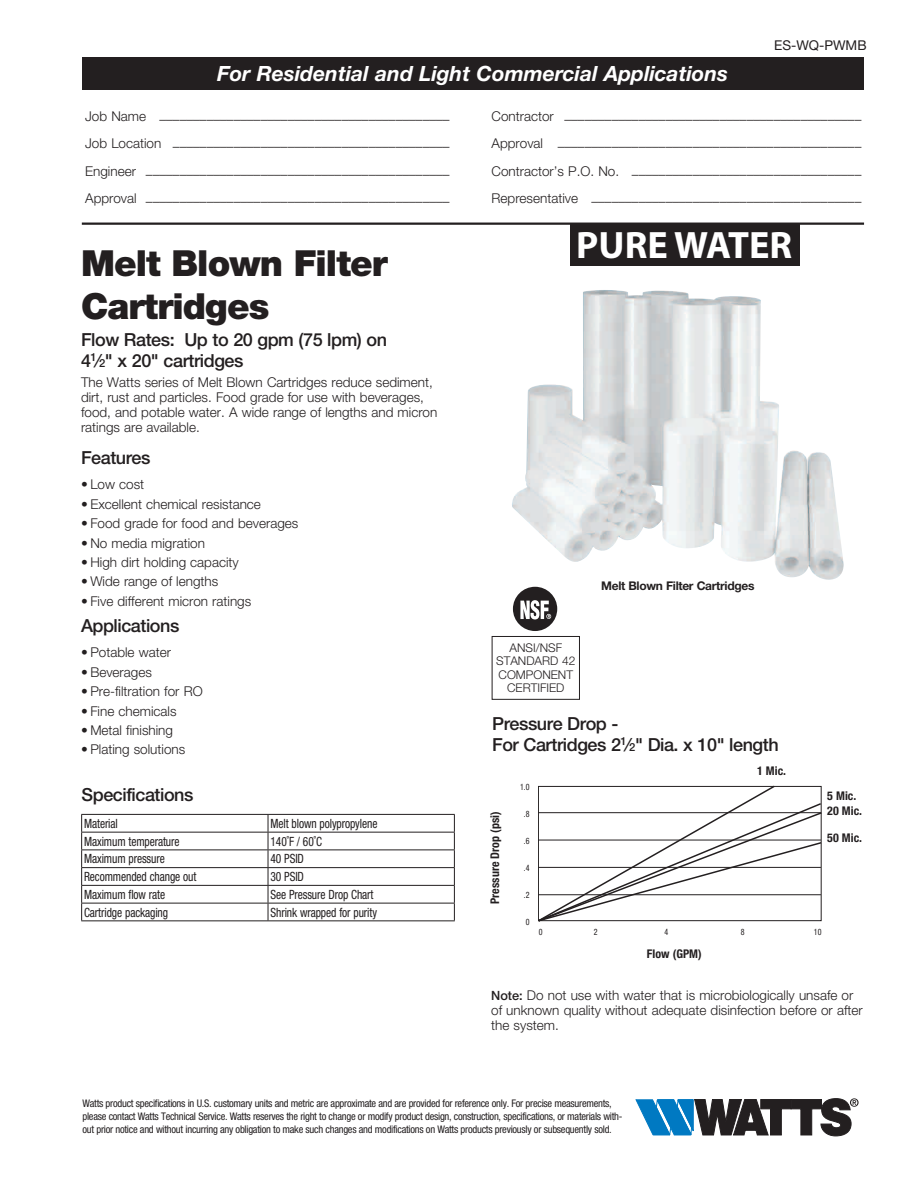
<style>
.page{position:relative;width:918px;height:1188px;background:#fff}
.page>*{position:absolute;margin:0;border:0;box-sizing:border-box;transform-origin:0 0}
.t1{font:700 38.25px "Myriad Pro";color:#fff}
.t2{font:900 36px/43.2px "Helvetica Neue LT Std";letter-spacing:-.025em;color:#231f20}
.t3{font:italic 700 21px "Helvetica Neue LT Std";color:#fff}
.t4{font:500 18px/21px "Helvetica Neue LT Std";letter-spacing:-.025em;color:#231f20}
.t5{font:300 13.5px/15px "Helvetica Neue LT Std";color:#231f20}
.t6{font:13.5px "Helvetica Neue LT Std";color:#231f20}
.t7{font:condensed 12.75px "Helvetica Neue LT Std";letter-spacing:-.01em;color:#231f20;scale:.9 1}
.t8{font:700 condensed 12px/15px "Helvetica Neue LT Std";color:#231f20}
.t9{font:300 12px/13.5px "Helvetica Neue LT Std";color:#231f20;text-align:center}
.t10{font:700 12px "Helvetica Neue LT Std";letter-spacing:-.025em;color:#231f20}
.t11{font:condensed 10.5px/13.2px "Helvetica Neue LT Std";letter-spacing:-.025em;color:#231f20}
.t12{font:condensed 8.7px "Helvetica Neue LT Std";color:#231f20;scale:.9 1}
.s1{font-size:11.1px}
.s2{font-weight:500;font-size:12.75px}
</style>
<div class="page">
<img style="left:512px;top:290px;width:332px;height:290px">
<div style="left:82px;top:57px;width:781px;height:32px;background:#231f20"></div>
<hr style="left:82px;top:223px;width:782px;height:2px;background:#231f20">
<svg style="left:636px;top:1098px;width:223px;height:39px"></svg>
<div style="left:570px;top:223px;width:229px;height:42px;background:#231f20"></div>
<svg style="left:538px;top:785px;width:284px;height:137px"></svg>
<svg style="left:513px;top:587px;width:44px;height:44px"></svg>
<div style="left:492px;top:636px;width:88px;height:64px;border:1px solid #231f20"></div>
<hr style="left:81px;top:814px;width:187px;height:1px;background:#231f20">
<hr style="left:268px;top:814px;width:187px;height:1px;background:#231f20">
<hr style="left:81px;top:832px;width:187px;height:1px;background:#231f20">
<hr style="left:268px;top:832px;width:187px;height:1px;background:#231f20">
<hr style="left:81px;top:850px;width:187px;height:1px;background:#231f20">
<hr style="left:268px;top:850px;width:187px;height:1px;background:#231f20">
<hr style="left:81px;top:867px;width:187px;height:1px;background:#231f20">
<hr style="left:268px;top:867px;width:187px;height:1px;background:#231f20">
<hr style="left:81px;top:885px;width:187px;height:1px;background:#231f20">
<hr style="left:268px;top:885px;width:187px;height:1px;background:#231f20">
<hr style="left:81px;top:903px;width:187px;height:1px;background:#231f20">
<svg style="left:81px;top:815px;width:1px;height:105px"></svg>
<hr style="left:268px;top:903px;width:187px;height:1px;background:#231f20">
<svg style="left:268px;top:815px;width:1px;height:105px"></svg>
<svg style="left:454px;top:815px;width:1px;height:105px"></svg>
<hr style="left:81px;top:920px;width:187px;height:1px;background:#231f20">
<hr style="left:268px;top:920px;width:187px;height:1px;background:#231f20">
<h3 class="t3" style="left:217px;top:60px;width:512px">For Residential and Light Commercial Applications</h3>
<p class="t6" style="left:774px;top:37px;width:94px">ES-WQ-PWMB</p>
<p class="t5" style="left:85px;top:112px;width:366px">Job Name –––––––––––––––––––––––––––––––––––––––––––</p>
<p class="t5" style="left:492px;top:112px;width:371px">Contractor ––––––––––––––––––––––––––––––––––––––––––––</p>
<p class="t5" style="left:85px;top:139px;width:366px">Job Location –––––––––––––––––––––––––––––––––––––––––</p>
<p class="t5" style="left:492px;top:139px;width:371px">Approval –––––––––––––––––––––––––––––––––––––––––––––</p>
<p class="t5" style="left:85px;top:166px;width:366px">Engineer –––––––––––––––––––––––––––––––––––––––––––––</p>
<p class="t5" style="left:492px;top:166px;width:371px">Contractor’s P.O. No. ––––––––––––––––––––––––––––––––––</p>
<p class="t5" style="left:85px;top:193px;width:366px">Approval –––––––––––––––––––––––––––––––––––––––––––––</p>
<p class="t5" style="left:492px;top:193px;width:371px">Representative ––––––––––––––––––––––––––––––––––––––––</p>
<h2 class="t2" style="left:81px;top:241px;width:308px">Melt Blown Filter<br>Cartridges</h2>
<h3 class="t4" style="left:81px;top:329px;width:308px">Flow Rates: Up to 20 gpm (75 lpm) on<br>4<sup>1</sup>⁄<span class="s1">2</span>" x 20" cartridges</h3>
<p class="t5" style="left:81px;top:375px;width:358px">The Watts series of Melt Blown Cartridges reduce sediment, dirt, rust and particles. Food grade for use with beverages, food, and potable water. A wide range of lengths and micron ratings are available.</p>
<h3 class="t4" style="left:81px;top:447px;width:71px">Features</h3>
<p class="t5" style="left:81px;top:477px;width:65px">• Low cost</p>
<p class="t5" style="left:81px;top:496px;width:181px">• Excellent chemical resistance</p>
<p class="t5" style="left:81px;top:516px;width:219px">• Food grade for food and beverages</p>
<p class="t5" style="left:81px;top:535px;width:125px">• No media migration</p>
<p class="t5" style="left:81px;top:554px;width:159px">• High dirt holding capacity</p>
<p class="t5" style="left:81px;top:574px;width:139px">• Wide range of lengths</p>
<p class="t5" style="left:81px;top:593px;width:172px">• Five different micron ratings</p>
<h3 class="t4" style="left:81px;top:615px;width:100px">Applications</h3>
<p class="t5" style="left:81px;top:645px;width:92px">• Potable water</p>
<p class="t5" style="left:81px;top:664px;width:72px">• Beverages</p>
<p class="t5" style="left:81px;top:684px;width:123px">• Pre-filtration for RO</p>
<p class="t5" style="left:81px;top:703px;width:97px">• Fine chemicals</p>
<p class="t5" style="left:81px;top:722px;width:94px">• Metal finishing</p>
<p class="t5" style="left:81px;top:742px;width:106px">• Plating solutions</p>
<h3 class="t4" style="left:82px;top:784px;width:113px">Specifications</h3>
<p class="t7" style="left:84px;top:816px;width:39px">Material</p>
<p class="t7" style="left:271px;top:816px;width:120px">Melt blown polypropylene</p>
<p class="t7" style="left:84px;top:834px;width:108px">Maximum temperature</p>
<p class="t7" style="left:271px;top:834px;width:59px">140˚F / 60˚C</p>
<p class="t7" style="left:84px;top:851px;width:91px">Maximum pressure</p>
<p class="t7" style="left:271px;top:851px;width:39px">40 PSID</p>
<p class="t7" style="left:84px;top:869px;width:126px">Recommended change out</p>
<p class="t7" style="left:271px;top:869px;width:39px">30 PSID</p>
<p class="t7" style="left:84px;top:887px;width:92px">Maximum flow rate</p>
<p class="t7" style="left:271px;top:887px;width:116px">See Pressure Drop Chart</p>
<p class="t7" style="left:84px;top:905px;width:95px">Cartridge packaging</p>
<p class="t7" style="left:271px;top:905px;width:120px">Shrink wrapped for purity</p>
<h1 class="t1" style="left:576px;top:224px;width:217px">PURE WATER</h1>
<p class="t9" style="left:496px;top:641px;width:81px">ANSI/NSF<br>STANDARD 42<br>COMPONENT<br>CERTIFIED</p>
<p class="t10" style="left:601px;top:578px;width:155px">Melt Blown Filter Cartridges</p>
<h3 class="t4" style="left:492px;top:713px;width:288px">Pressure Drop -<br>For Cartridges 2<sup>1</sup>⁄<span class="s1">2</span>" Dia. x 10" length</h3>
<p class="t8" style="left:487px;top:904px;width:94px;rotate:-90deg">Pressure Drop (psi)</p>
<p class="t12" style="left:520px;top:782px;width:12px">1.0</p>
<p class="t12" style="left:524px;top:809px;width:8px">.8</p>
<p class="t12" style="left:524px;top:836px;width:8px">.6</p>
<p class="t12" style="left:524px;top:863px;width:8px">.4</p>
<p class="t12" style="left:524px;top:890px;width:8px">.2</p>
<p class="t12" style="left:526px;top:917px;width:6px">0</p>
<p class="t8" style="left:757px;top:764px;width:31px">1 Mic.</p>
<p class="t8" style="left:827px;top:788px;width:36px">5 Mic.<br>20 Mic.</p>
<p class="t8" style="left:827px;top:830px;width:36px">50 Mic.</p>
<p class="t12" style="left:539px;top:927px;width:6px">0</p>
<p class="t12" style="left:594px;top:927px;width:6px">2</p>
<p class="t12" style="left:664px;top:927px;width:6px">4</p>
<p class="t12" style="left:741px;top:927px;width:6px">8</p>
<p class="t12" style="left:814px;top:927px;width:10px">10</p>
<p class="t8" style="left:647px;top:946px;width:56px">Flow (GPM)</p>
<p class="t5" style="left:491px;top:988px;width:373px"><span class="s2">Note:</span> Do not use with water that is microbiologically unsafe or of unknown quality without adequate disinfection before or after the system.</p>
<p class="t11" style="left:82px;top:1096px;width:542px">Watts product specifications in U.S. customary units and metric are approximate and are provided for reference only. For precise measurements, please contact Watts Technical Service. Watts reserves the right to change or modify product design, construction, specifications, or materials with&shy;out prior notice and without incurring any obligation to make such changes and modifications on Watts products previously or subsequently sold.</p>
</div>
